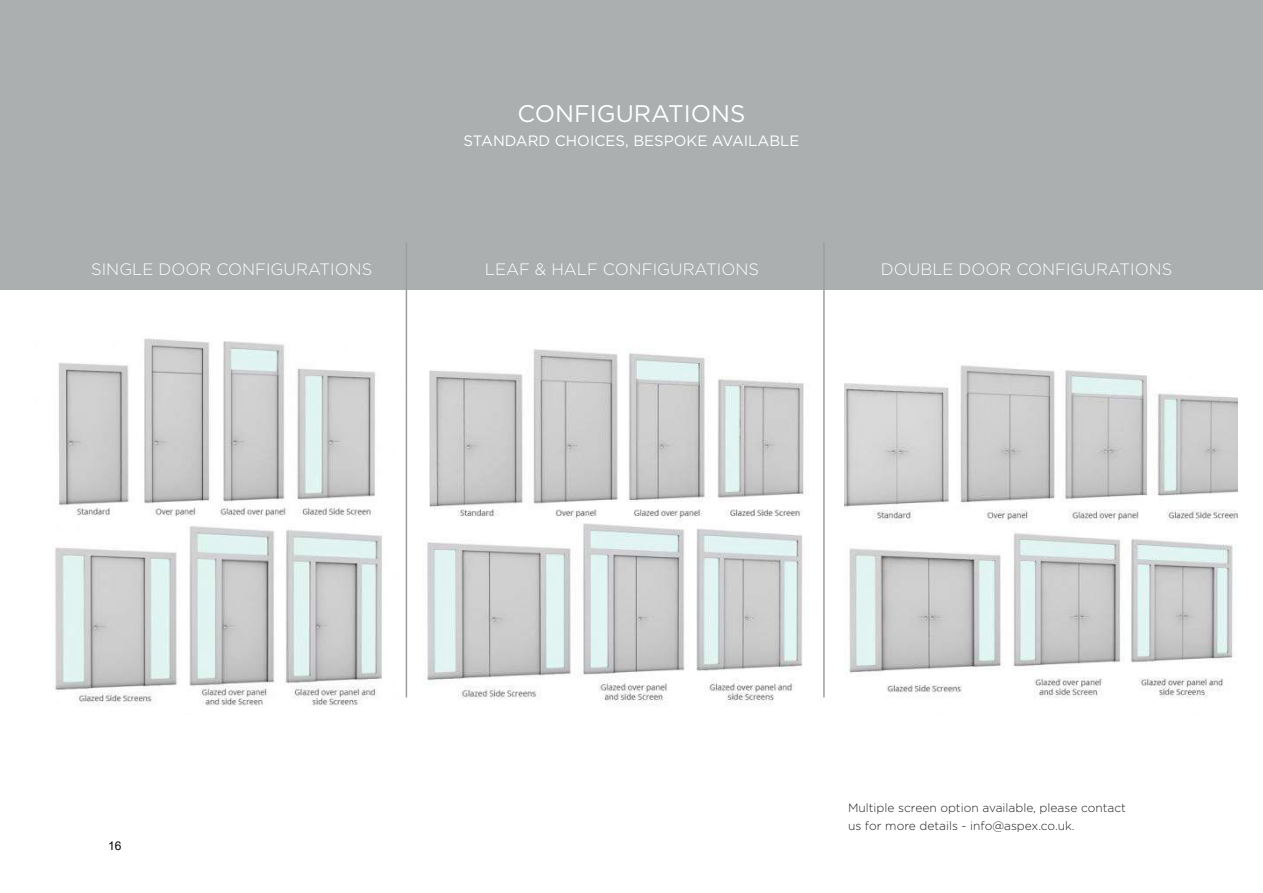
<style>
.page{position:relative;width:1263px;height:893px;background:#fff}
.page>*{position:absolute;margin:0;border:0;box-sizing:border-box;transform-origin:0 0}
.t1{font:24px "Gotham HTF";color:#fff}
.t2{font:300 16.5px "Gotham HTF";color:#fff}
.t3{font:15px "Gotham HTF";color:#fff}
.t4{font:300 12px/18px "Gotham HTF";color:#231f20}
.t5{font:12px "Arial";color:#000}
</style>
<div class="page">
<div style="left:0;top:0;width:1263px;height:289px;background:#abafb0"></div>
<img style="left:53px;top:320px;width:355px;height:386px">
<img style="left:427px;top:349px;width:377px;height:355px">
<img style="left:844px;top:365px;width:393px;height:333px">
<hr style="left:406px;top:242px;width:1px;height:455px;background:#9b9f9f">
<hr style="left:823px;top:242px;width:2px;height:455px;background:#9b9f9f">
<h1 class="t1" style="left:518px;top:100px;width:229px">CONFIGURATIONS</h1>
<p class="t3" style="left:463px;top:133px;width:338px">STANDARD CHOICES, BESPOKE AVAILABLE</p>
<h2 class="t2" style="left:91px;top:261px;width:283px">SINGLE DOOR CONFIGURATIONS</h2>
<h2 class="t2" style="left:485px;top:261px;width:276px">LEAF &amp; HALF CONFIGURATIONS</h2>
<h2 class="t2" style="left:881px;top:261px;width:293px">DOUBLE DOOR CONFIGURATIONS</h2>
<p class="t5" style="left:108px;top:837px;width:15px">16</p>
<p class="t4" style="left:848px;top:798px;width:280px">Multiple screen option available, please contact us for more details - info@aspex.co.uk.</p>
</div>
